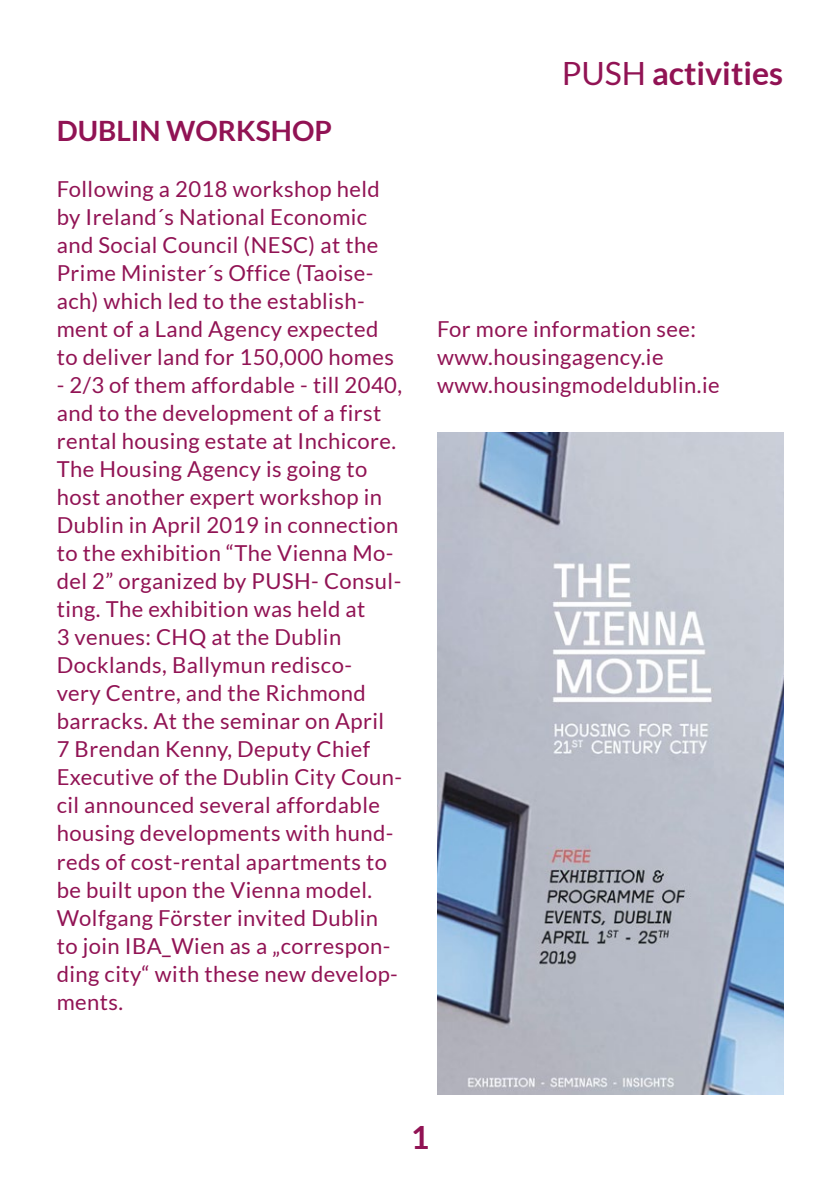
<style>
.page{position:relative;width:840px;height:1191px;background:#fff}
.page>*{position:absolute;margin:0;border:0;box-sizing:border-box;transform-origin:0 0}
.t1{font:700 32px "Lato";color:#911354}
.t2{font:700 28px "Lato";color:#911354}
.t3{font:22px/28px "Lato";letter-spacing:.02em;color:#911354}
.s1{font-weight:400}
</style>
<div class="page">
<img style="left:437px;top:433px;width:345px;height:661px">
<p class="t2" style="left:57px;top:115px;width:276px">DUBLIN WORKSHOP</p>
<p class="t3" style="left:57px;top:175px;width:338px">Following a 2018 workshop held by Ireland´s National Economic and Social Council (NESC) at the<br>Prime Minister´s Office (Taoise&shy;ach) which led to the establish&shy;ment of a Land Agency expected to deliver land for 150,000 homes</p>
<p class="t3" style="left:57px;top:371px;width:347px">- 2/3 of them affordable - till 2040, and to the development of a first rental housing estate at Inchicore.<br>The Housing Agency is going to host another expert workshop in<br>Dublin in April 2019 in connection to the exhibition “The Vienna Mo&shy;del 2” organized by PUSH- Consul&shy;ting. The exhibition was held at<br>3 venues: CHQ at the Dublin<br>Docklands, Ballymun redisco-<br>very Centre, and the Richmond barracks. At the seminar on April<br>7 Brendan Kenny, Deputy Chief<br>Executive of the Dublin City Coun&shy;cil announced several affordable housing developments with hund&shy;reds of cost-rental apartments to be built upon the Vienna model.<br>Wolfgang Förster invited Dublin to join IBA_Wien as a „correspon&shy;ding city“ with these new develop&shy;ments.</p>
<h1 class="t1" style="left:561px;top:55px;width:223px"><span class="s1">PUSH</span> activities</h1>
<p class="t3" style="left:437px;top:315px;width:284px">For more information see: www.housingagency.ie www.housingmodeldublin.ie</p>
<h1 class="t1" style="left:410px;top:1119px;width:20px">1</h1>
</div>
